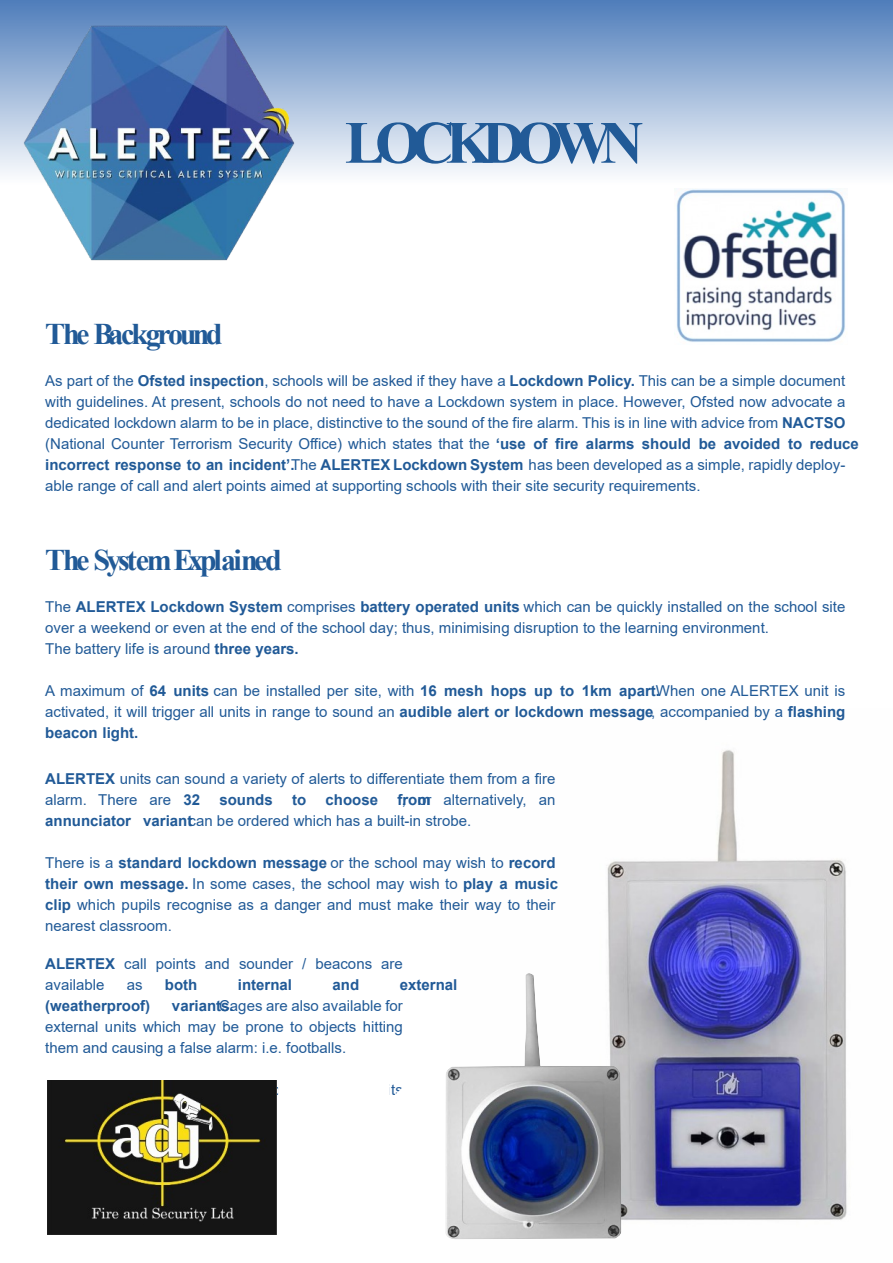
<style>
.page{position:relative;width:893px;height:1263px;background:#fff}
.page>*{position:absolute;margin:0;border:0;box-sizing:border-box;transform-origin:0 0}
.t1{font:700 60px "Times New Roman";letter-spacing:-.17em;color:#215a97}
.t2{font:700 30px "Times New Roman";letter-spacing:-.105em;color:#215a97}
.t3{font:15px/21px "Arial";color:#215a97}
.t4{font:700 15px "Arial";color:#215a97}
.s1{font-weight:700}
</style>
<div class="page">
<img style="left:607px;top:750px;width:240px;height:482px">
<img style="left:676px;top:188px;width:169px;height:154px">
<img style="left:445px;top:973px;width:176px;height:266px">
<div style="left:0;top:0;width:893px;height:188px;background:linear-gradient(to bottom,#4f7dba,#fff)"></div>
<img style="left:16px;top:0;width:286px;height:261px">
<img style="left:48px;top:1080px;width:228px;height:154px">
<h1 class="t1" style="left:345px;top:122px;width:300px">LOCKDOWN</h1>
<h2 class="t2" style="left:45px;top:324px;width:179px">The Background</h2>
<p class="t3" style="left:45px;top:372px;width:815px">As part of the <span class="s1">Ofsted inspection</span>, schools will be asked if they have a <span class="s1">Lockdown Policy.</span> This can be a simple document with guidelines. At present, schools do not need to have a Lockdown system in place. However, Ofsted now advocate a dedicated lockdown alarm to be in place, distinctive to the sound of the fire alarm. This is in line with advice from <span class="s1">NACTSO </span>(National Counter Terrorism Security Office) which states that the <span class="s1">‘use of fire alarms should be avoided to reduce incorrect response to an incident’.</span>The <span class="s1">ALERTEX Lockdown System</span> has been developed as a simple, rapidly deploy&shy;able range of call and alert points aimed at supporting schools with their site security requirements.</p>
<h2 class="t2" style="left:45px;top:550px;width:238px">The System Explained</h2>
<p class="t3" style="left:45px;top:597px;width:802px">The <span class="s1">ALERTEX Lockdown System</span> comprises <span class="s1">battery operated units</span> which can be quickly installed on the school site over a weekend or even at the end of the school day; thus, minimising disruption to the learning environment.<br>The battery life is around <span class="s1">three years.</span></p>
<p class="t3" style="left:45px;top:681px;width:802px;text-align:justify">A maximum of <span class="s1">64 units</span> can be installed per site, with <span class="s1">16 mesh hops up to 1km apart.</span>When one ALERTEX unit is activated, it will trigger all units in range to sound an <span class="s1">audible alert or lockdown message</span>, accompanied by a <span class="s1">flashing beacon light.</span></p>
<p class="t3" style="left:45px;top:769px;width:512px"><span class="s1">ALERTEX</span> units can sound a variety of alerts to differentiate them from a fire alarm. There are <span class="s1">32</span></p>
<p class="t4" style="left:219px;top:794px;width:55px">sounds</p>
<p class="t4" style="left:292px;top:794px;width:16px">to</p>
<p class="t4" style="left:325px;top:794px;width:54px">choose</p>
<p class="t4" style="left:397px;top:794px;width:35px">from</p>
<p class="t3" style="left:45px;top:790px;width:512px;text-indent:357px">, or alternatively, an <span class="s1">annunciator variant</span>can be ordered which has a built-in strobe.</p>
<p class="t3" style="left:45px;top:853px;width:514px">There is a <span class="s1">standard lockdown message</span> or the school may wish to <span class="s1">record their own message.</span> In some cases, the school may wish to <span class="s1">play a music clip</span> which pupils recognise as a danger and must make their way to their nearest classroom.</p>
<p class="t3" style="left:45px;top:955px;width:359px"><span class="s1">ALERTEX</span> call points and sounder / beacons are available</p>
<p class="t3" style="left:127px;top:976px;width:17px">as</p>
<p class="t4" style="left:165px;top:979px;width:34px">both</p>
<p class="t4" style="left:238px;top:979px;width:56px">internal</p>
<p class="t4" style="left:333px;top:979px;width:28px">and</p>
<p class="t4" style="left:400px;top:979px;width:59px">external</p>
<p class="t4" style="left:45px;top:1000px;width:107px">(weatherproof)</p>
<p class="t4" style="left:172px;top:1000px;width:63px">variants.</p>
<p class="t3" style="left:45px;top:997px;width:359px;text-align:justify;text-indent:174px">Cages are also available for external units which may be prone to objects hitting them and causing a false alarm: i.e. footballs.</p>
</div>
